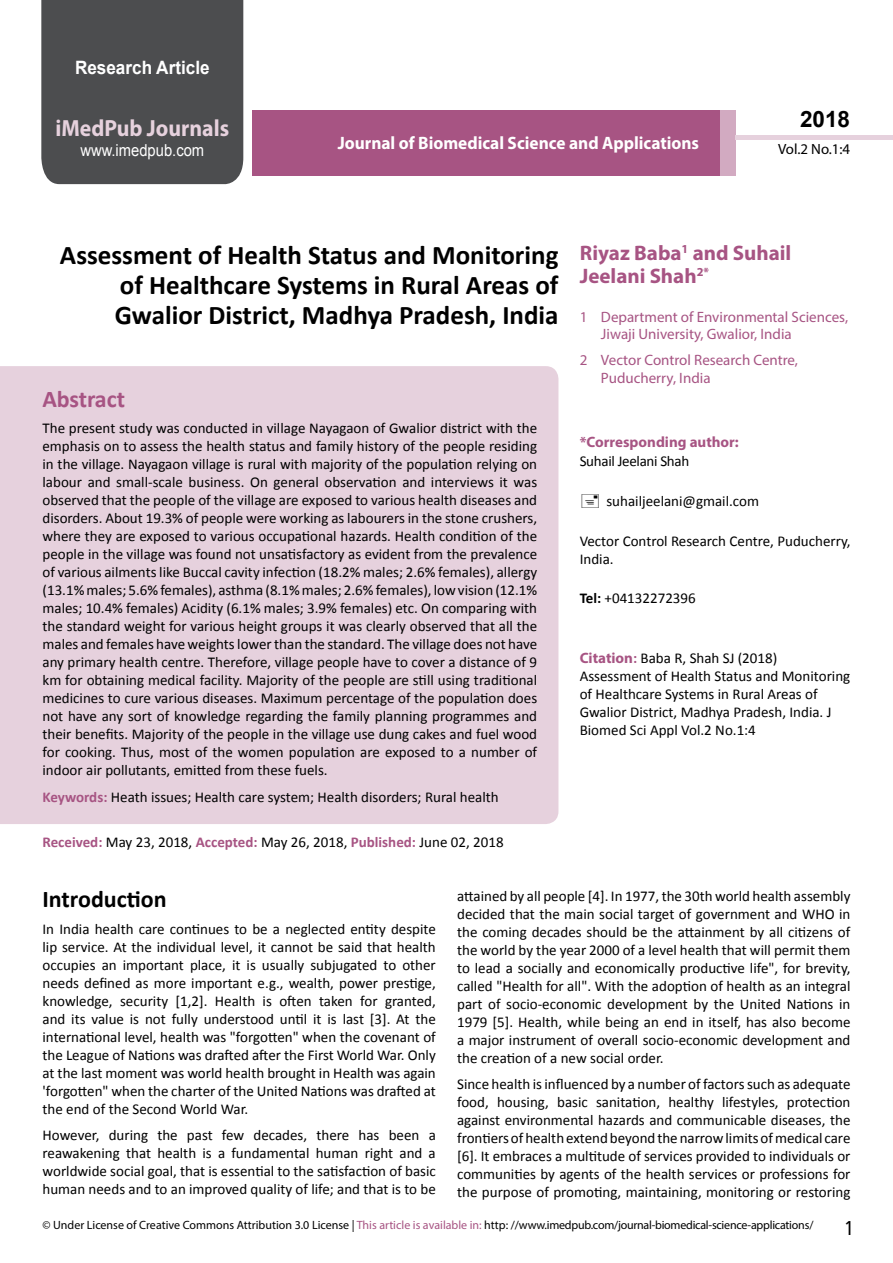
<style>
.page{position:relative;width:893px;height:1263px;background:#fff}
.page>*{position:absolute;margin:0;border:0;box-sizing:border-box;transform-origin:0 0}
.t1{font:700 27px/29.7px "Calibri";color:#000;text-align:justify}
.t2{font:25.5px "Tunga";color:#000}
.t3{font:700 24px "Calibri";color:#000}
.t4{font:700 24px "Calibri";letter-spacing:-.005em;color:#a75483}
.t5{font:700 23.4px "Myriad Pro";color:#e6d1dd;scale:.93 1}
.t6{font:700 22.5px "Arial";color:#000}
.t7{font:700 21px/23.1px "Myriad Pro";color:#a75483}
.t8{font:700 18.45px "Arial";color:#fff;scale:.93 1}
.t9{font:700 18px "Myriad Pro";color:#fff;scale:.96 1}
.t10{font:16.5px "Arial";color:#fff;scale:.89 1}
.t11{font:15px/18px "Calibri";color:#000;text-align:justify}
.t12{font:15px/17.4px "Myriad Pro";color:#a75483}
.t13{font:700 15px "Myriad Pro";color:#a75483}
.t14{font:15px "Calibri";letter-spacing:-.02em;color:#000}
.t15{font:14.85px "Myriad Pro";color:#000}
.t16{font:12px "Myriad Pro";letter-spacing:-.005em;color:#000}
.s1{font-weight:700;color:#a75483}
.s2{font-weight:700}
.s3{font-family:"Myriad Pro";font-weight:700;color:#a75483}
.s4{color:#a75483}
</style>
<div class="page">
<div style="left:252px;top:110px;width:469px;height:66px;background:#a75483"></div>
<div style="left:720px;top:110px;width:16px;height:66px;background:#d2aac1"></div>
<div style="left:41px;top:0;width:202px;height:184px;background:#4c4d4f"></div>
<div style="left:736px;top:135px;width:157px;height:5px;background:#e6d1dd"></div>
<div style="left:0;top:366px;width:558px;height:458px;background:#e6d1dd"></div>
<p class="t8" style="left:75px;top:55px;width:146px">Research Article</p>
<h3 class="t5" style="left:55px;top:113px;width:188px">iMedPub Journals</h3>
<p class="t10" style="left:80px;top:139px;width:141px">www.imedpub.com</p>
<p class="t9" style="left:338px;top:132px;width:378px">Journal of Biomedical Science and Applications</p>
<h3 class="t6" style="left:800px;top:104px;width:52px">2018</h3>
<p class="t15" style="left:778px;top:140px;width:74px">Vol.2 No.1:4</p>
<h1 class="t1" style="left:115px;top:240px;width:445px;text-indent:-55px">Assessment of Health Status and Monitoring of Healthcare Systems in Rural Areas of Gwalior District, Madhya Pradesh, India</h1>
<h3 class="t4" style="left:43px;top:384px;width:84px">Abstract</h3>
<p class="t11" style="left:43px;top:419px;width:496px">The present study was conducted in village Nayagaon of Gwalior district with the emphasis on to assess the health status and family history of the people residing in the village. Nayagaon village is rural with majority of the population relying on labour and small-scale business. On general observation and interviews it was observed that the people of the village are exposed to various health diseases and disorders. About 19.3% of people were working as labourers in the stone crushers, where they are exposed to various occupational hazards. Health condition of the people in the village was found not unsatisfactory as evident from the prevalence of various ailments like Buccal cavity infection (18.2% males; 2.6% females), allergy (13.1% males; 5.6% females), asthma (8.1% males; 2.6% females), low vision (12.1% males; 10.4% females) Acidity (6.1% males; 3.9% females) etc. On comparing with the standard weight for various height groups it was clearly observed that all the males and females have weights lower than the standard. The village does not have any primary health centre. Therefore, village people have to cover a distance of 9 km for obtaining medical facility. Majority of the people are still using traditional medicines to cure various diseases. Maximum percentage of the population does not have any sort of knowledge regarding the family planning programmes and their benefits. Majority of the people in the village use dung cakes and fuel wood for cooking. Thus, most of the women population are exposed to a number of indoor air pollutants, emitted from these fuels.</p>
<p class="t11" style="left:43px;top:788px;width:458px"><span class="s1">Keywords:</span> Heath issues; Health care system; Health disorders; Rural health</p>
<p class="t11" style="left:43px;top:833px;width:463px"><span class="s1">Received:</span> May 23, 2018, <span class="s1">Accepted:</span> May 26, 2018, <span class="s1">Published:</span> June 02, 2018</p>
<h3 class="t7" style="left:580px;top:240px;width:213px">Riyaz Baba<sup>1</sup> and Suhail<br>Jeelani Shah<sup>2*</sup></h3>
<p class="t12" style="left:601px;top:308px;width:249px;text-indent:-21px">1 Department of Environmental Sciences,<br>Jiwaji University, Gwalior, India</p>
<p class="t12" style="left:601px;top:351px;width:198px;text-indent:-21px">2 Vector Control Research Centre,<br>Puducherry, India</p>
<p class="t13" style="left:580px;top:432px;width:161px">*Corresponding author:</p>
<p class="t14" style="left:580px;top:451px;width:111px">Suhail Jeelani Shah</p>
<p class="t11" style="left:606px;top:492px;width:154px">suhailjeelani@gmail.com</p>
<p class="t11" style="left:580px;top:532px;width:272px">Vector Control Research Centre, Puducherry,<br>India.</p>
<p class="t11" style="left:580px;top:589px;width:118px"><span class="s2">Tel:</span> +04132272396</p>
<p class="t11" style="left:580px;top:649px;width:272px;text-align:left"><span class="s3">Citation</span><span class="s1">:</span> Baba R, Shah SJ (2018)<br>Assessment of Health Status and Monitoring of Healthcare Systems in Rural Areas of Gwalior District, Madhya Pradesh, India. J Biomed Sci Appl Vol.2 No.1:4</p>
<h3 class="t3" style="left:43px;top:884px;width:126px">Introduction</h3>
<p class="t11" style="left:43px;top:920px;width:395px">In India health care continues to be a neglected entity despite lip service. At the individual level, it cannot be said that health occupies an important place, it is usually subjugated to other needs defined as more important e.g., wealth, power prestige, knowledge, security [1,2]. Health is often taken for granted, and its value is not fully understood until it is last [3]. At the international level, health was "forgotten" when the covenant of the League of Nations was drafted after the First World War. Only at the last moment was world health brought in Health was again 'forgotten" when the charter of the United Nations was drafted at the end of the Second World War.</p>
<p class="t11" style="left:43px;top:1126px;width:395px">However, during the past few decades, there has been a reawakening that health is a fundamental human right and a worldwide social goal, that is essential to the satisfaction of basic human needs and to an improved quality of life; and that is to be</p>
<p class="t11" style="left:457px;top:887px;width:395px">attained by all people [4]. In 1977, the 30th world health assembly decided that the main social target of government and WHO in the coming decades should be the attainment by all citizens of the world by the year 2000 of a level health that will permit them to lead a socially and economically productive life", for brevity, called "Health for all". With the adoption of health as an integral part of socio-economic development by the United Nations in 1979 [5]. Health, while being an end in itself, has also become a major instrument of overall socio-economic development and the creation of a new social order.</p>
<p class="t11" style="left:457px;top:1075px;width:395px">Since health is influenced by a number of factors such as adequate food, housing, basic sanitation, healthy lifestyles, protection against environmental hazards and communicable diseases, the frontiers of health extend beyond the narrow limits of medical care [6]. It embraces a multitude of services provided to individuals or communities by agents of the health services or professions for the purpose of promoting, maintaining, monitoring or restoring</p>
<p class="t16" style="left:43px;top:1218px;width:773px">© Under License of Creative Commons Attribution 3.0 License | <span class="s4">This article is available in:</span> http: //www.imedpub.com/journal-biomedical-science-applications/</p>
<h2 class="t2" style="left:845px;top:1211px;width:9px">1</h2>
</div>
